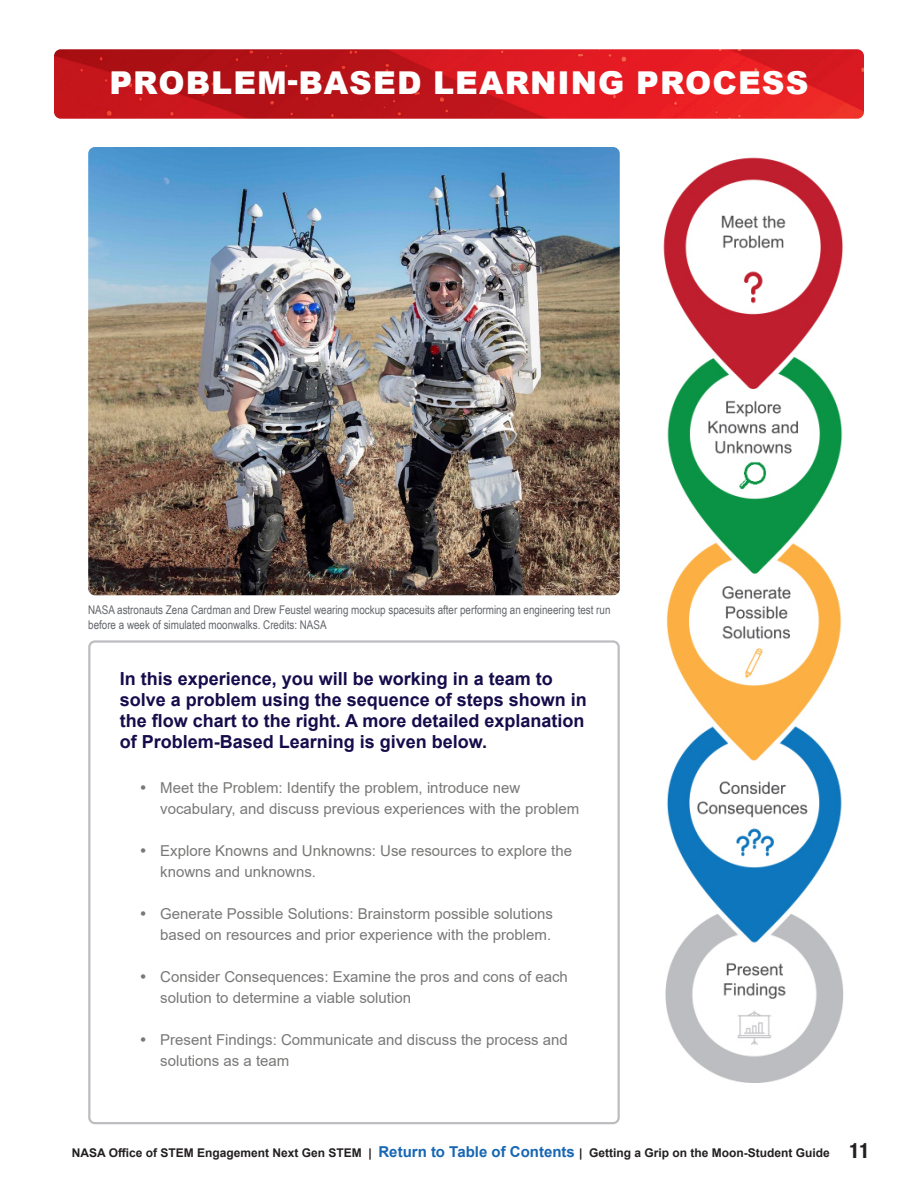
<style>
.page{position:relative;width:918px;height:1188px;background:#fff}
.page>*{position:absolute;margin:0;border:0;box-sizing:border-box;transform-origin:0 0}
.Section{font:900 31.5px "Arial";letter-spacing:.035em;color:#fff}
.t1{font:700 18px/21px "Arial";color:#160c4b}
.t2{font:15px/21px "Arial";color:#787877}
.CAPTIONS{font:12px/15px "Arial Narrow";color:#62656a}
.t3{font:700 12px "Arial";color:#231f20}
.s1{font-size:15px;color:#1767b3}
.s2{font-family:"Helvetica Neue LT Std";font-stretch:condensed;font-size:21px}
</style>
<div class="page">
<img style="left:54px;top:49px;width:810px;height:70px">
<img style="left:88px;top:147px;width:532px;height:448px">
<img style="left:663px;top:157px;width:181px;height:925px">
<h1 class="Section" style="left:109px;top:60px;width:701px">PROBLEM-BASED LEARNING PROCESS</h1>
<p class="CAPTIONS" style="left:88px;top:601px;width:524px">NASA astronauts Zena Cardman and Drew Feustel wearing mockup spacesuits after performing an engineering test run before a week of simulated moonwalks. Credits: NASA</p>
<h2 class="t1" style="left:120px;top:668px;width:469px">In this experience, you will be working in a team to solve a problem using the sequence of steps shown in the flow chart to the right. A more detailed explanation of Problem-Based Learning is given below.</h2>
<p class="t2" style="left:160px;top:777px;width:421px">Meet the Problem: Identify the problem, introduce new vocabulary, and discuss previous experiences with the problem</p>
<p class="t2" style="left:160px;top:840px;width:413px">Explore Knowns and Unknowns: Use resources to explore the knowns and unknowns.</p>
<p class="t2" style="left:160px;top:903px;width:394px">Generate Possible Solutions: Brainstorm possible solutions based on resources and prior experience with the problem.</p>
<p class="t2" style="left:160px;top:966px;width:409px">Consider Consequences: Examine the pros and cons of each solution to determine a viable solution</p>
<p class="t2" style="left:160px;top:1029px;width:409px">Present Findings: Communicate and discuss the process and solutions as a team</p>
<p class="t3" style="left:72px;top:1145px;width:799px">NASA Office of STEM Engagement Next Gen STEM | <span class="s1">Return to Table of Contents</span> | Getting a Grip on the Moon-Student Guide <span class="s2">11</span></p>
</div>
